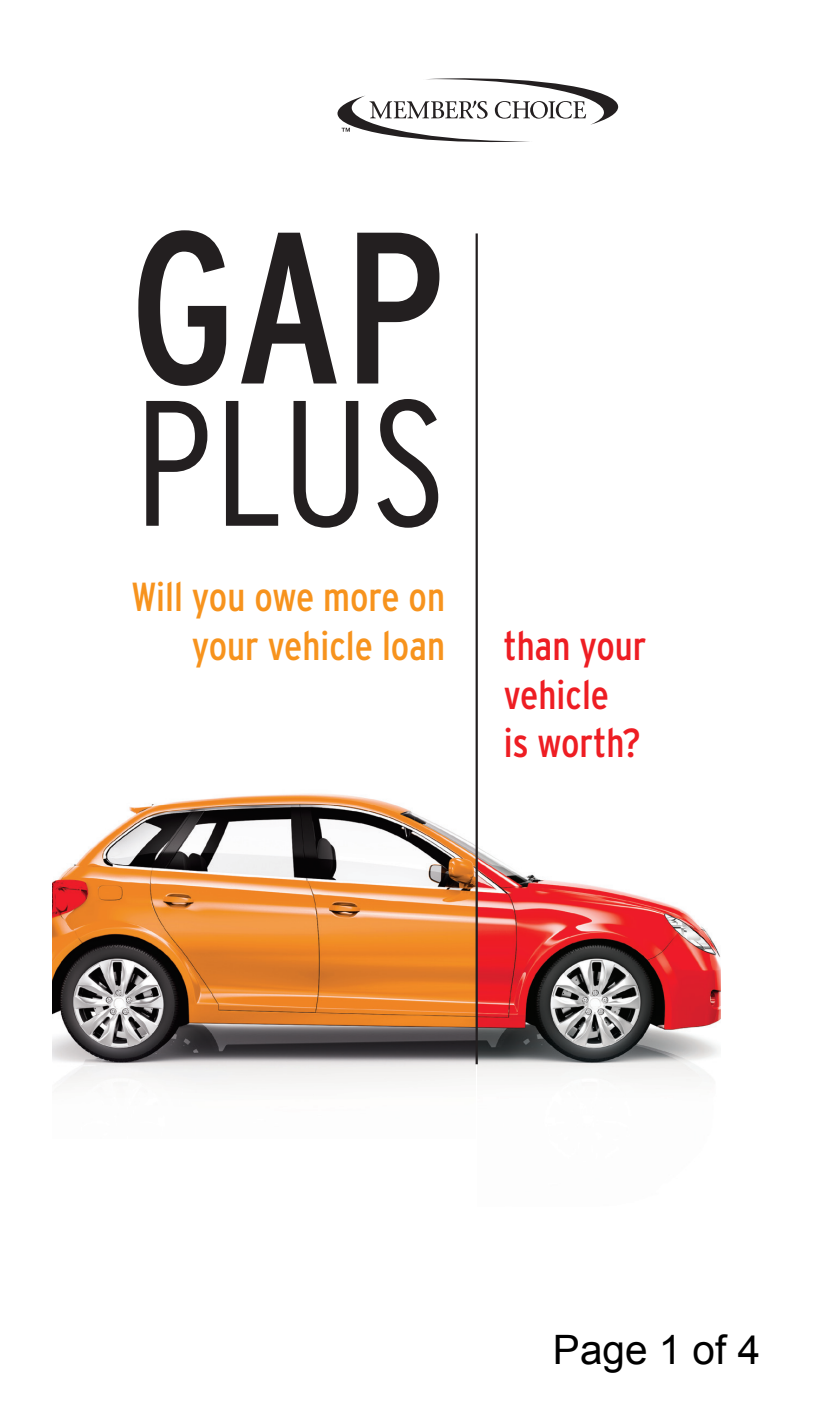
<style>
.page{position:relative;width:837px;height:1403px;background:#fff}
.page>*{position:absolute;margin:0;border:0;box-sizing:border-box;transform-origin:0 0}
.t1{font:condensed 215.33px "Interstate";color:#231f20}
.t2{font:300 condensed 178.2px "Interstate";color:#231f20}
.t3{font:condensed 40.5px/48.6px "Interstate";color:#f7931d;text-align:right}
.t4{font:condensed 40.5px/48.6px "Interstate";color:#ee1d23}
.t5{font:40.5px "Arial";color:#000}
</style>
<div class="page">
<img style="left:477px;top:847px;width:243px;height:233px">
<img style="left:52px;top:793px;width:424px;height:294px">
<hr style="left:475px;top:233px;width:3px;height:831px;background:#231f20">
<svg style="left:337px;top:78px;width:281px;height:64px"></svg>
<h1 class="t1" style="left:129px;top:187px;width:318px">GAP</h1>
<h2 class="t2" style="left:134px;top:354px;width:315px">PLUS</h2>
<p class="t3" style="left:131px;top:572px;width:315px">Will you owe more on your vehicle loan</p>
<p class="t4" style="left:504px;top:621px;width:144px">than your vehicle<br>is worth?</p>
<p class="t5" style="left:553px;top:1322px;width:209px">Page 1 of 4</p>
</div>
